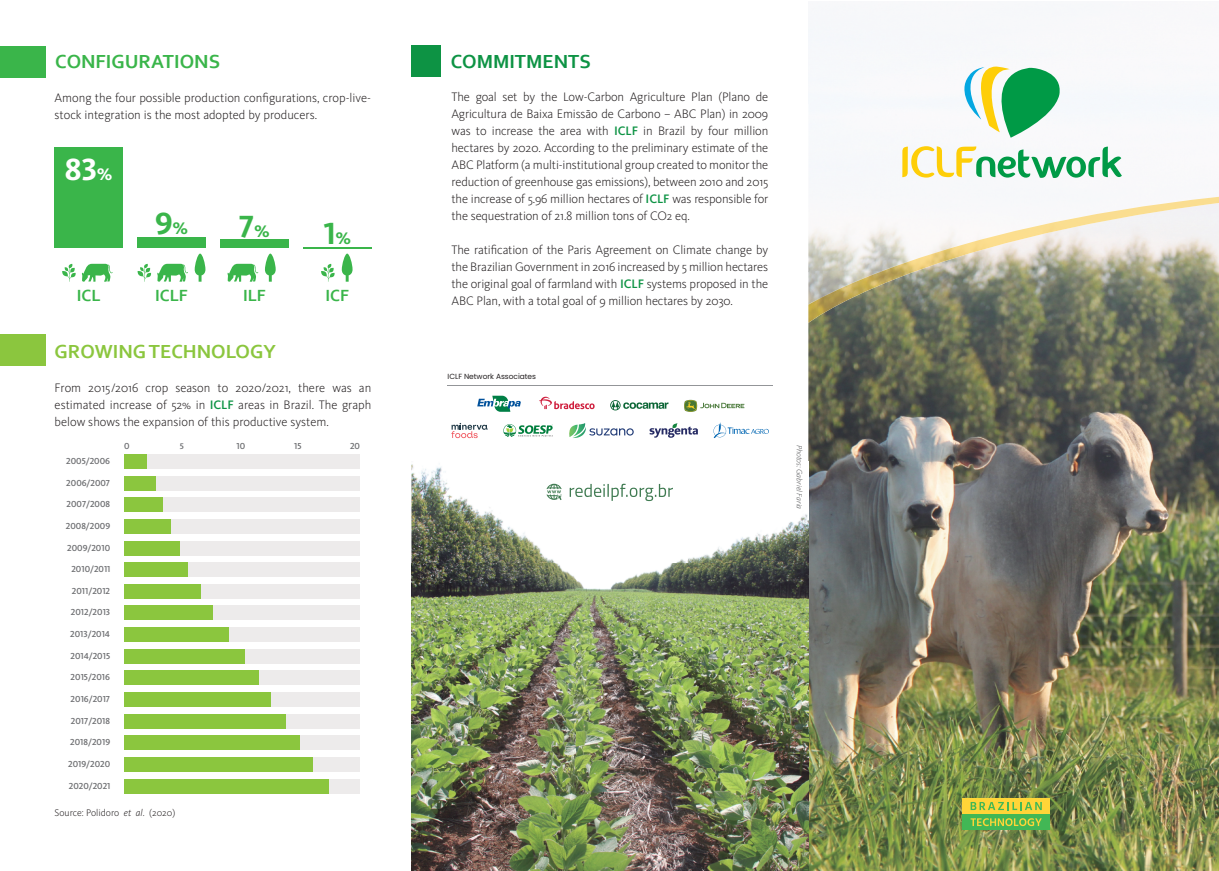
<style>
.page{position:relative;width:1219px;height:871px;background:#fff}
.page>*{position:absolute;margin:0;border:0;box-sizing:border-box;transform-origin:0 0}
.t1{font:700 31.8px "Kievit OT";color:#3ab54a}
.t2{font:700 31.8px "Kievit OT";color:#fff}
.t3{font:700 19.8px "Corbel";color:#8bc63e}
.t4{font:700 19.8px "Corbel";color:#3ab54a}
.t5{font:700 19.8px "Corbel";color:#0d9344}
.t6{font:700 16.9px "Corbel";color:#3ab54a}
.t7{font:300 12.7px/17px "Kievit OT";color:#231f20;text-align:justify}
.t8{font:300 9.9px "Kievit OT";color:#231f20}
.t9{font:500 9px "Kievit OT";color:#6c6d70}
.t10{font:500 8.4px "Kievit OT";color:#6c6d70;scale:1.07 1}
.t11{font:italic 300 8px "Kievit OT";color:#57585a}
.t12{font:7.4px "Poppins";color:#231f20}
.s1{font-weight:500;color:#0d9344}
.s2{font-size:12px}
.s3{font-size:17.3px}
.s4{font-style:italic}
</style>
<div class="page">
<img style="left:808px;top:27px;width:411px;height:843px">
<img style="left:808px;top:103px;width:205px;height:94px">
<img style="left:1013px;top:103px;width:172px;height:94px">
<img style="left:1185px;top:103px;width:34px;height:94px">
<img style="left:808px;top:197px;width:411px;height:126px">
<svg style="left:195px;top:253px;width:10px;height:28px"></svg>
<svg style="left:138px;top:264px;width:13px;height:17px"></svg>
<svg style="left:157px;top:264px;width:31px;height:17px"></svg>
<svg style="left:265px;top:253px;width:11px;height:28px"></svg>
<svg style="left:342px;top:253px;width:11px;height:28px"></svg>
<svg style="left:227px;top:264px;width:31px;height:17px"></svg>
<svg style="left:62px;top:264px;width:14px;height:17px"></svg>
<svg style="left:321px;top:264px;width:14px;height:17px"></svg>
<svg style="left:82px;top:264px;width:31px;height:17px"></svg>
<div style="left:55px;top:148px;width:68px;height:100px;background:#3ab54a"></div>
<div style="left:137px;top:237px;width:69px;height:11px;background:#3ab54a"></div>
<div style="left:220px;top:239px;width:68px;height:9px;background:#3ab54a"></div>
<hr style="left:303px;top:247px;width:68px;height:1px;background:#3ab54a">
<img style="left:411px;top:464px;width:397px;height:406px">
<img style="left:570px;top:483px;width:103px;height:18px">
<img style="left:546px;top:483px;width:16px;height:17px">
<div style="left:0;top:47px;width:46px;height:31px;background:#3ab54a"></div>
<div style="left:412px;top:46px;width:29px;height:31px;background:#0d9344"></div>
<div style="left:0;top:334px;width:46px;height:31px;background:#8bc63e"></div>
<div style="left:962px;top:797px;width:88px;height:16px;background:#ffd538"></div>
<div style="left:962px;top:813px;width:88px;height:16px;background:#42b755"></div>
<svg style="left:971px;top:802px;width:71px;height:7px"></svg>
<svg style="left:971px;top:818px;width:71px;height:7px"></svg>
<hr style="left:447px;top:385px;width:326px;height:1px;background:#939598">
<svg style="left:684px;top:400px;width:60px;height:12px"></svg>
<svg style="left:539px;top:396px;width:56px;height:13px"></svg>
<svg style="left:610px;top:400px;width:58px;height:10px"></svg>
<svg style="left:477px;top:395px;width:44px;height:16px"></svg>
<svg style="left:451px;top:423px;width:37px;height:15px"></svg>
<svg style="left:503px;top:424px;width:50px;height:13px"></svg>
<svg style="left:649px;top:423px;width:49px;height:14px"></svg>
<svg style="left:569px;top:423px;width:65px;height:15px"></svg>
<svg style="left:713px;top:423px;width:56px;height:15px"></svg>
<div style="left:124px;top:757px;width:236px;height:14px;background:#edebeb"></div>
<div style="left:124px;top:778px;width:236px;height:15px;background:#edebeb"></div>
<div style="left:124px;top:735px;width:236px;height:14px;background:#edebeb"></div>
<div style="left:124px;top:714px;width:236px;height:14px;background:#edebeb"></div>
<div style="left:124px;top:692px;width:236px;height:14px;background:#edebeb"></div>
<div style="left:124px;top:670px;width:236px;height:14px;background:#edebeb"></div>
<div style="left:124px;top:649px;width:236px;height:14px;background:#edebeb"></div>
<div style="left:124px;top:627px;width:236px;height:14px;background:#edebeb"></div>
<div style="left:124px;top:605px;width:236px;height:15px;background:#edebeb"></div>
<div style="left:124px;top:584px;width:236px;height:14px;background:#edebeb"></div>
<div style="left:124px;top:562px;width:236px;height:14px;background:#edebeb"></div>
<div style="left:124px;top:540px;width:236px;height:15px;background:#edebeb"></div>
<div style="left:124px;top:519px;width:236px;height:14px;background:#edebeb"></div>
<div style="left:124px;top:497px;width:236px;height:14px;background:#edebeb"></div>
<div style="left:124px;top:476px;width:236px;height:14px;background:#edebeb"></div>
<div style="left:124px;top:454px;width:236px;height:14px;background:#edebeb"></div>
<div style="left:124px;top:670px;width:135px;height:14px;background:#8bc63e"></div>
<div style="left:124px;top:692px;width:147px;height:14px;background:#8bc63e"></div>
<div style="left:124px;top:714px;width:161px;height:14px;background:#8bc63e"></div>
<div style="left:124px;top:735px;width:176px;height:14px;background:#8bc63e"></div>
<div style="left:124px;top:757px;width:189px;height:14px;background:#8bc63e"></div>
<div style="left:124px;top:778px;width:205px;height:15px;background:#8bc63e"></div>
<div style="left:124px;top:649px;width:121px;height:14px;background:#8bc63e"></div>
<div style="left:124px;top:627px;width:104px;height:14px;background:#8bc63e"></div>
<div style="left:124px;top:605px;width:89px;height:15px;background:#8bc63e"></div>
<div style="left:124px;top:584px;width:76px;height:14px;background:#8bc63e"></div>
<div style="left:124px;top:562px;width:64px;height:14px;background:#8bc63e"></div>
<div style="left:124px;top:540px;width:56px;height:15px;background:#8bc63e"></div>
<div style="left:124px;top:519px;width:47px;height:14px;background:#8bc63e"></div>
<div style="left:124px;top:497px;width:39px;height:14px;background:#8bc63e"></div>
<div style="left:124px;top:476px;width:31px;height:14px;background:#8bc63e"></div>
<div style="left:124px;top:454px;width:22px;height:14px;background:#8bc63e"></div>
<svg style="left:955px;top:65px;width:108px;height:73px"></svg>
<svg style="left:902px;top:146px;width:220px;height:32px"></svg>
<h2 class="t4" style="left:55px;top:49px;width:166px">CONFIGURATIONS</h2>
<h2 class="t5" style="left:451px;top:49px;width:142px">COMMITMENTS</h2>
<p class="t7" style="left:55px;top:89px;width:318px">Among the four possible production configurations, crop-live&shy;stock integration is the most adopted by producers.</p>
<p class="t7" style="left:451px;top:88px;width:318px">The goal set by the Low-Carbon Agriculture Plan (Plano de Agricultura de Baixa Emissão de Carbono – ABC Plan) in 2009 was to increase the area with <span class="s1">ICLF</span> in Brazil by four million hectares by 2020. According to the preliminary estimate of the ABC Platform (a multi-institutional group created to monitor the reduction of greenhouse gas emissions), between 2010 and 2015 the increase of 5.96 million hectares of <span class="s1">ICLF</span> was responsible for the sequestration of 21.8 million tons of CO<span class="s2">2</span> eq.</p>
<p class="t7" style="left:451px;top:241px;width:318px">The ratification of the Paris Agreement on Climate change by the Brazilian Government in 2016 increased by 5 million hectares the original goal of farmland with <span class="s1">ICLF</span> systems proposed in the ABC Plan, with a total goal of 9 million hectares by 2030.</p>
<h1 class="t2" style="left:65px;top:150px;width:49px">83<span class="s3">%</span></h1>
<h1 class="t1" style="left:155px;top:204px;width:34px">9<span class="s3">%</span></h1>
<h1 class="t1" style="left:239px;top:207px;width:32px">7<span class="s3">%</span></h1>
<h1 class="t1" style="left:324px;top:214px;width:29px">1<span class="s3">%</span></h1>
<h3 class="t6" style="left:77px;top:285px;width:25px">ICL</h3>
<h3 class="t6" style="left:155px;top:285px;width:34px">ICLF</h3>
<h3 class="t6" style="left:243px;top:285px;width:24px">ILF</h3>
<h3 class="t6" style="left:326px;top:285px;width:25px">ICF</h3>
<h2 class="t3" style="left:55px;top:339px;width:223px">GROWING TECHNOLOGY</h2>
<p class="t7" style="left:55px;top:379px;width:318px">From 2015/2016 crop season to 2020/2021, there was an estimated increase of 52% in <span class="s1">ICLF</span> areas in Brazil. The graph below shows the expansion of this productive system.</p>
<p class="t9" style="left:66px;top:455px;width:45px">2005/2006</p>
<p class="t9" style="left:66px;top:477px;width:45px">2006/2007</p>
<p class="t9" style="left:67px;top:498px;width:45px">2007/2008</p>
<p class="t9" style="left:66px;top:520px;width:46px">2008/2009</p>
<p class="t9" style="left:67px;top:542px;width:44px">2009/2010</p>
<p class="t9" style="left:71px;top:563px;width:41px">2010/2011</p>
<p class="t9" style="left:72px;top:585px;width:40px">2011/2012</p>
<p class="t9" style="left:71px;top:607px;width:41px">2012/2013</p>
<p class="t9" style="left:70px;top:628px;width:41px">2013/2014</p>
<p class="t9" style="left:71px;top:650px;width:41px">2014/2015</p>
<p class="t9" style="left:71px;top:671px;width:41px">2015/2016</p>
<p class="t9" style="left:71px;top:693px;width:41px">2016/2017</p>
<p class="t9" style="left:71px;top:715px;width:41px">2017/2018</p>
<p class="t9" style="left:70px;top:736px;width:41px">2018/2019</p>
<p class="t9" style="left:68px;top:758px;width:44px">2019/2020</p>
<p class="t9" style="left:69px;top:780px;width:43px">2020/2021</p>
<p class="t9" style="left:124px;top:440px;width:7px">0</p>
<p class="t10" style="left:180px;top:440px;width:5px">5</p>
<p class="t9" style="left:237px;top:440px;width:10px">10</p>
<p class="t9" style="left:294px;top:440px;width:9px">15</p>
<p class="t9" style="left:350px;top:440px;width:12px">20</p>
<p class="t8" style="left:55px;top:806px;width:122px">Source: Polidoro <span class="s4">et al</span>. (2020)</p>
<p class="t12" style="left:448px;top:372px;width:90px">ICLF Network Associates</p>
<p class="t11" style="left:804px;top:444px;width:66px;rotate:90deg">Photos: Gabriel Faria</p>
</div>
